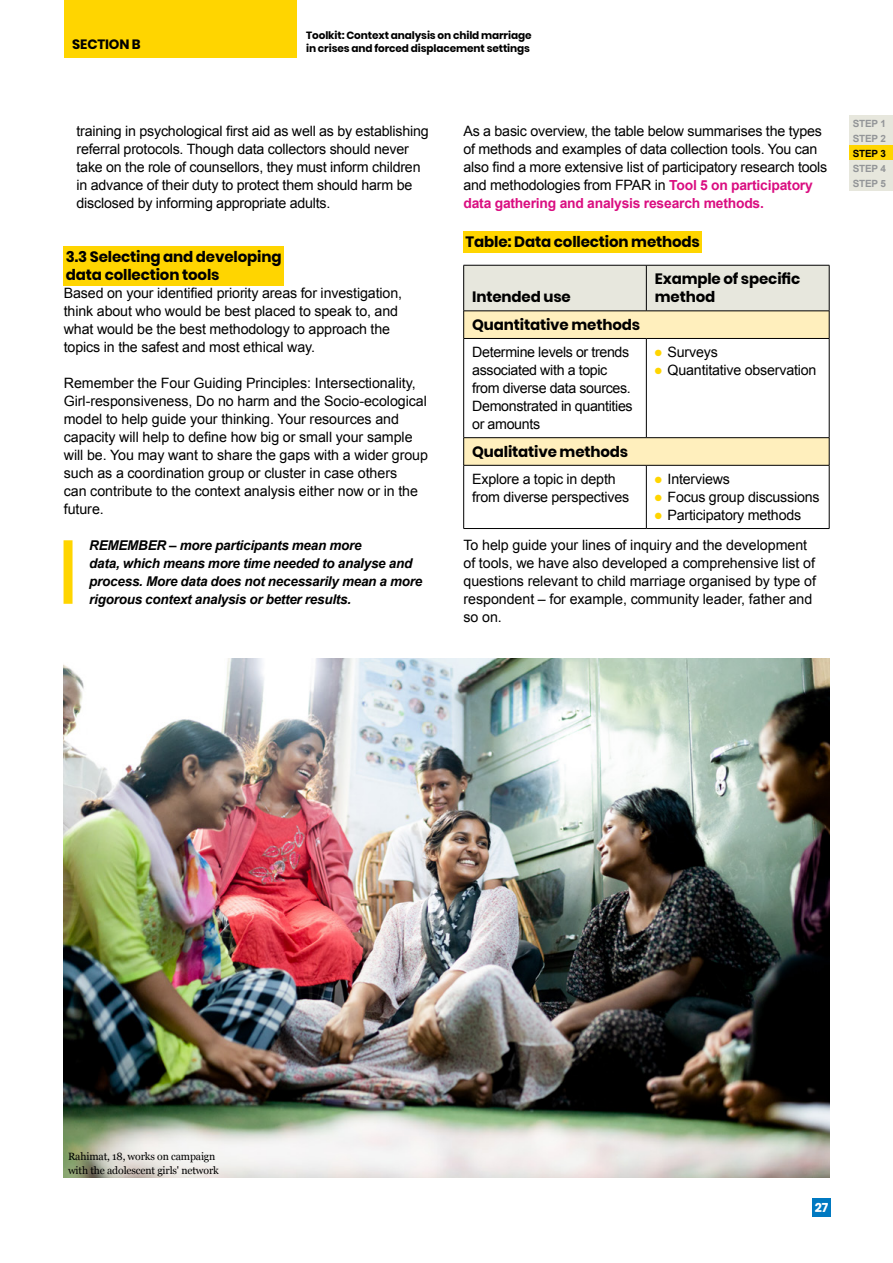
<style>
.page{position:relative;width:893px;height:1263px;background:#fff}
.page>*{position:absolute;margin:0;border:0;box-sizing:border-box;transform-origin:0 0}
.t1{font:700 15px/18px "Poppins";letter-spacing:-.01em;color:#000}
.t2{font:14.25px/18px "Arial";letter-spacing:-.01em;color:#000}
.t3{font:700 13.8px "Arial";letter-spacing:-.015em;color:#da0e81}
.t4{font:italic 700 13.5px/18px "Arial";letter-spacing:-.02em;color:#000}
.t5{font:700 13.5px "Poppins";letter-spacing:-.01em;color:#000}
.t6{font:700 12.6px "Poppins";color:#fff}
.t7{font:700 10.5px "Poppins";letter-spacing:-.01em;color:#000}
.t8{font:10.5px/13.5px "Georgia";letter-spacing:-.01em;color:#000}
.t9{font:700 9.9px/15px "Arial";letter-spacing:-.015em;color:#939598}
.t10{font:700 9.9px "Arial";color:#000}
.s1{font-weight:700;font-size:13.8px;color:#da0e81}
.s2{color:#ffd500}
</style>
<div class="page">
<div style="left:812px;top:1198px;width:18px;height:18px;background:#0079c1"></div>
<div style="left:64px;top:246px;width:220px;height:39px;background:#ffd500"></div>
<div style="left:64px;top:540px;width:9px;height:64px;background:#ffd500"></div>
<div style="left:463px;top:232px;width:239px;height:21px;background:#ffd500"></div>
<svg style="left:464px;top:339px;width:365px;height:126px"></svg>
<svg style="left:463px;top:265px;width:367px;height:73px;background:#e8e2ca"></svg>
<hr style="left:463px;top:338px;width:183px;height:1px;background:#000">
<hr style="left:463px;top:339px;width:1px;height:98px;background:#000">
<hr style="left:646px;top:338px;width:183px;height:1px;background:#000">
<hr style="left:646px;top:339px;width:1px;height:98px;background:#000">
<hr style="left:829px;top:339px;width:1px;height:98px;background:#000">
<hr style="left:463px;top:437px;width:183px;height:1px;background:#000">
<svg style="left:463px;top:438px;width:1px;height:27px"></svg>
<hr style="left:646px;top:437px;width:183px;height:1px;background:#000">
<svg style="left:829px;top:438px;width:1px;height:27px"></svg>
<hr style="left:463px;top:465px;width:183px;height:1px;background:#000">
<hr style="left:463px;top:465px;width:1px;height:63px;background:#000">
<hr style="left:646px;top:465px;width:183px;height:1px;background:#000">
<hr style="left:646px;top:465px;width:1px;height:63px;background:#000">
<hr style="left:829px;top:465px;width:1px;height:63px;background:#000">
<hr style="left:463px;top:528px;width:183px;height:1px;background:#000">
<hr style="left:646px;top:528px;width:183px;height:1px;background:#000">
<img style="left:64px;top:658px;width:765px;height:520px">
<div style="left:64px;top:0;width:232px;height:57px;background:#ffd500"></div>
<div style="left:850px;top:116px;width:43px;height:15px;background:#e7e7dd"></div>
<div style="left:850px;top:131px;width:43px;height:15px;background:#e7e7dd"></div>
<div style="left:850px;top:146px;width:43px;height:15px;background:#ffd500"></div>
<div style="left:850px;top:161px;width:43px;height:15px;background:#e7e7dd"></div>
<div style="left:850px;top:176px;width:43px;height:15px;background:#e7e7dd"></div>
<p class="t7" style="left:306px;top:29px;width:227px">Toolkit: Context analysis on child marriage</p>
<p class="t5" style="left:72px;top:36px;width:70px">SECTION B</p>
<p class="t7" style="left:306px;top:42px;width:225px">in crises and forced displacement settings</p>
<p class="t2" style="left:77px;top:122px;width:354px">training in psychological first aid as well as by establishing referral protocols. Though data collectors should never take on the role of counsellors, they must inform children in advance of their duty to protect them should harm be disclosed by informing appropriate adults.</p>
<p class="t1" style="left:66px;top:248px;width:217px">3.3 Selecting and developing data collection tools</p>
<p class="t2" style="left:64px;top:284px;width:340px">Based on your identified priority areas for investigation, think about who would be best placed to speak to, and what would be the best methodology to approach the topics in the safest and most ethical way.</p>
<p class="t2" style="left:64px;top:374px;width:366px">Remember the Four Guiding Principles: Intersectionality, Girl-responsiveness, Do no harm and the Socio-ecological model to help guide your thinking. Your resources and capacity will help to define how big or small your sample will be. You may want to share the gaps with a wider group such as a coordination group or cluster in case others<br>can contribute to the context analysis either now or in the future.</p>
<p class="t4" style="left:89px;top:537px;width:335px">REMEMBER – more participants mean more<br>data, which means more time needed to analyse and process. More data does not necessarily mean a more rigorous context analysis or better results.</p>
<p class="t2" style="left:463px;top:122px;width:365px">As a basic overview, the table below summarises the types of methods and examples of data collection tools. You can also find a more extensive list of participatory research tools and methodologies from FPAR in <span class="s1">Tool 5 on participatory</span></p>
<p class="t3" style="left:463px;top:194px;width:302px">data gathering and analysis research methods.</p>
<p class="t1" style="left:466px;top:233px;width:236px">Table: Data collection methods</p>
<p class="t1" style="left:472px;top:288px;width:100px">Intended use</p>
<p class="t1" style="left:655px;top:270px;width:147px">Example of specific method</p>
<p class="t1" style="left:472px;top:316px;width:169px">Quantitative methods</p>
<p class="t2" style="left:472px;top:343px;width:162px">Determine levels or trends associated with a topic from diverse data sources.<br>Demonstrated in quantities or amounts</p>
<p class="t2" style="left:655px;top:343px;width:65px"><span class="s2">●</span> Surveys</p>
<p class="t2" style="left:655px;top:361px;width:163px"><span class="s2">●</span> Quantitative observation</p>
<p class="t1" style="left:472px;top:443px;width:158px">Qualitative methods</p>
<p class="t2" style="left:472px;top:470px;width:159px">Explore a topic in depth from diverse perspectives</p>
<p class="t2" style="left:655px;top:470px;width:77px"><span class="s2">●</span> Interviews</p>
<p class="t2" style="left:655px;top:488px;width:166px"><span class="s2">●</span> Focus group discussions</p>
<p class="t2" style="left:463px;top:500px;width:345px;line-height:30.2px;text-indent:191px"><span class="s2">●</span> Participatory methods<br>To help guide your lines of inquiry and the development</p>
<p class="t2" style="left:463px;top:554px;width:354px">of tools, we have also developed a comprehensive list of questions relevant to child marriage organised by type of respondent – for example, community leader, father and so on.</p>
<p class="t9" style="left:853px;top:116px;width:35px">STEP 1<br>STEP 2</p>
<p class="t10" style="left:853px;top:147px;width:35px">STEP 3</p>
<p class="t9" style="left:853px;top:161px;width:35px">STEP 4<br>STEP 5</p>
<p class="t8" style="left:68px;top:1149px;width:152px">Rahimat, 18, works on campaign with the adolescent girls' network</p>
<p class="t6" style="left:815px;top:1200px;width:15px">27</p>
</div>
